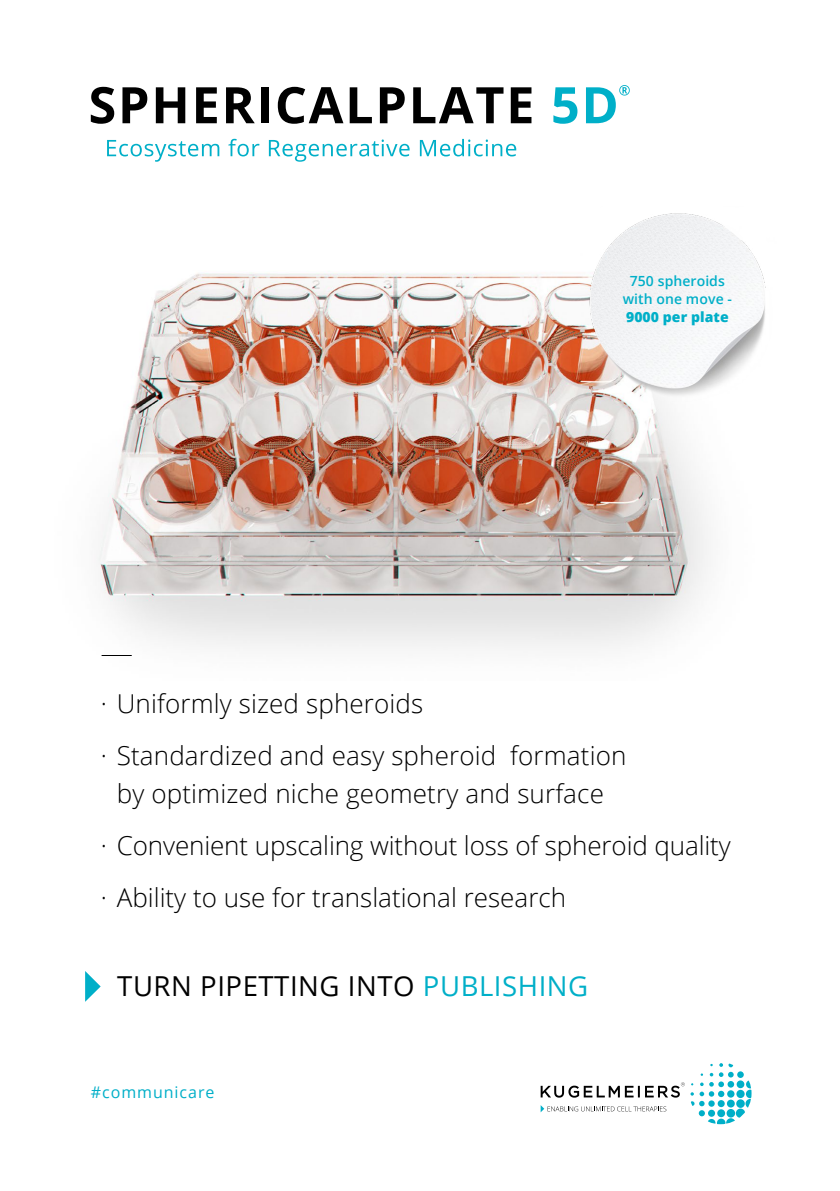
<style>
.page{position:relative;width:840px;height:1191px;background:#fff}
.page>*{position:absolute;margin:0;border:0;box-sizing:border-box;transform-origin:0 0}
.t1{font:27.6px "Open Sans";letter-spacing:.02em;color:#000}
.t2{font:300 26px/52px "Open Sans";letter-spacing:.005em;color:#000}
.t3{font:16px "Open Sans";letter-spacing:.06em;color:#00afc8}
.t4{font:600 14px/18px "Open Sans";letter-spacing:.005em;color:#00afc8;text-align:center}
.t5{font:800 14px "Open Sans";letter-spacing:.005em;color:#00afc8}
.s1{color:#00afc8}
</style>
<div class="page">
<img style="left:98px;top:273px;width:611px;height:375px">
<svg style="left:540px;top:1063px;width:211px;height:61px"></svg>
<svg style="left:85px;top:971px;width:16px;height:30px"></svg>
<hr style="left:101px;top:655px;width:31px;height:1px;background:#000">
<svg style="left:553px;top:87px;width:24px;height:37px"></svg>
<svg style="left:91px;top:87px;width:23px;height:37px"></svg>
<svg style="left:122px;top:87px;width:25px;height:36px"></svg>
<svg style="left:156px;top:87px;width:29px;height:36px"></svg>
<svg style="left:196px;top:87px;width:21px;height:36px"></svg>
<svg style="left:226px;top:87px;width:28px;height:36px"></svg>
<div style="left:261px;top:87px;width:7px;height:36px;background:#000"></div>
<svg style="left:277px;top:87px;width:66px;height:37px"></svg>
<svg style="left:349px;top:87px;width:22px;height:36px"></svg>
<svg style="left:379px;top:87px;width:25px;height:36px"></svg>
<svg style="left:413px;top:87px;width:90px;height:36px"></svg>
<svg style="left:510px;top:87px;width:21px;height:36px"></svg>
<svg style="left:586px;top:85px;width:43px;height:38px"></svg>
<svg style="left:107px;top:140px;width:112px;height:22px"></svg>
<svg style="left:228px;top:139px;width:31px;height:17px"></svg>
<svg style="left:269px;top:139px;width:140px;height:23px"></svg>
<svg style="left:419px;top:139px;width:97px;height:17px"></svg>
<img style="left:578px;top:213px;width:188px;height:197px">
<p class="t4" style="left:622px;top:272px;width:111px">750 spheroids with one move -</p>
<p class="t5" style="left:625px;top:306px;width:104px">9000 per plate</p>
<p class="t2" style="left:101px;top:677px;width:527px">· Uniformly sized spheroids<br>· Standardized and easy spheroid formation</p>
<p class="t2" style="left:101px;top:767px;width:631px;text-indent:16px">by optimized niche geometry and surface<br>· Convenient upscaling without loss of spheroid quality · Ability to use for translational research</p>
<p class="t1" style="left:117px;top:967px;width:472px">TURN PIPETTING INTO <span class="s1">PUBLISHING</span></p>
<p class="t3" style="left:91px;top:1081px;width:125px">#communicare</p>
</div>
